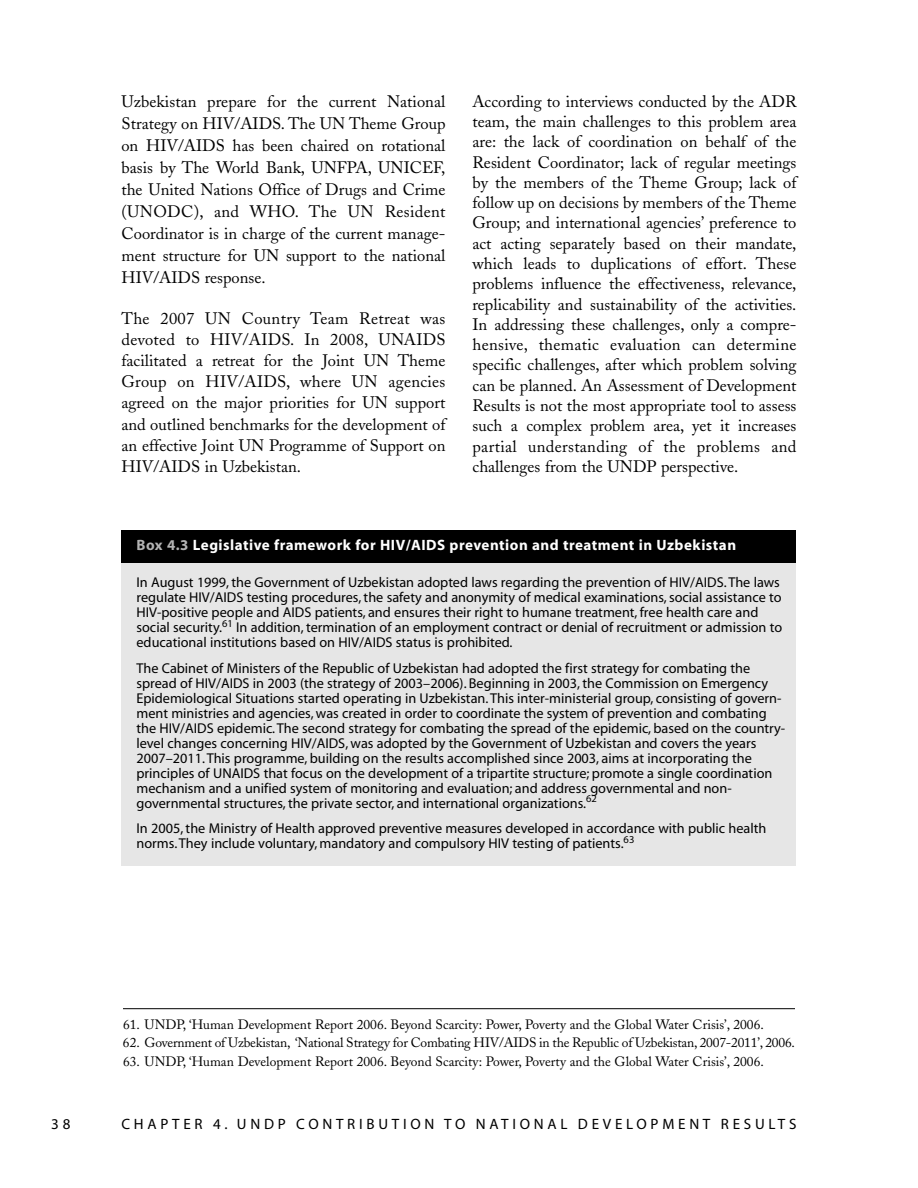
<style>
.page{position:relative;width:918px;height:1188px;background:#fff}
.page>*{position:absolute;margin:0;border:0;box-sizing:border-box;transform-origin:0 0}
.t1{font:16.5px/20.2px "Adobe Caslon";color:#000;text-align:justify}
.t2{font:700 15px "Myriad";letter-spacing:.035em;color:#fff}
.t3{font:15px "Myriad MM.412.wt.601.wd";letter-spacing:.25em;color:#000}
.t4{font:14.25px/15px "Myriad";color:#000}
.t5{font:13.5px "Adobe Caslon";color:#000}
.s1{color:#b3b3b3}
</style>
<div class="page">
<div style="left:122px;top:531px;width:674px;height:32px;background:#000"></div>
<div style="left:122px;top:563px;width:674px;height:303px;background:#e6e6e6"></div>
<hr style="left:123px;top:1008px;width:672px;height:1px;background:#000">
<p class="t1" style="left:121px;top:92px;width:326px;line-height:22px">Uzbekistan prepare for the current National Strategy on HIV/AIDS. The UN Theme Group on HIV/AIDS has been chaired on rotational basis by The World Bank, UNFPA, UNICEF, the United Nations Office of Drugs and Crime (UNODC), and WHO. The UN Resident Coordinator is in charge of the current manage&shy;ment structure for UN support to the national HIV/AIDS response.</p>
<p class="t1" style="left:122px;top:310px;width:326px;line-height:21.1px">The 2007 UN Country Team Retreat was devoted to HIV/AIDS. In 2008, UNAIDS facilitated a retreat for the Joint UN Theme Group on HIV/AIDS, where UN agencies agreed on the major priorities for UN support and outlined benchmarks for the development of an effective Joint UN Programme of Support on HIV/AIDS in Uzbekistan.</p>
<p class="t1" style="left:472px;top:93px;width:326px">According to interviews conducted by the ADR team, the main challenges to this problem area are: the lack of coordination on behalf of the Resident Coordinator; lack of regular meetings by the members of the Theme Group; lack of follow up on decisions by members of the Theme Group; and international agencies’ preference to act acting separately based on their mandate, which leads to duplications of effort. These problems influence the effectiveness, relevance, replicability and sustainability of the activities.<br>In addressing these challenges, only a compre&shy;hensive, thematic evaluation can determine specific challenges, after which problem solving can be planned. An Assessment of Development Results is not the most appropriate tool to assess such a complex problem area, yet it increases partial understanding of the problems and challenges from the UNDP perspective.</p>
<p class="t2" style="left:136px;top:540px;width:601px"><span class="s1">Box 4.3</span> Legislative framework for HIV/AIDS prevention and treatment in Uzbekistan</p>
<p class="t4" style="left:136px;top:576px;width:647px">In August 1999, the Government of Uzbekistan adopted laws regarding the prevention of HIV/AIDS.The laws regulate HIV/AIDS testing procedures, the safety and anonymity of medical examinations, social assistance to HIV-positive people and AIDS patients, and ensures their right to humane treatment, free health care and social security.<sup>61</sup> In addition, termination of an employment contract or denial of recruitment or admission to educational institutions based on HIV/AIDS status is prohibited.</p>
<p class="t4" style="left:137px;top:662px;width:650px">The Cabinet of Ministers of the Republic of Uzbekistan had adopted the first strategy for combating the spread of HIV/AIDS in 2003 (the strategy of 2003–2006). Beginning in 2003, the Commission on Emergency Epidemiological Situations started operating in Uzbekistan.This inter-ministerial group, consisting of govern&shy;ment ministries and agencies, was created in order to coordinate the system of prevention and combating the HIV/AIDS epidemic.The second strategy for combating the spread of the epidemic, based on the country&shy;level changes concerning HIV/AIDS, was adopted by the Government of Uzbekistan and covers the years 2007–2011.This programme, building on the results accomplished since 2003, aims at incorporating the principles of UNAIDS that focus on the development of a tripartite structure; promote a single coordination mechanism and a unified system of monitoring and evaluation; and address governmental and non&shy;governmental structures, the private sector, and international organizations.<sup>62</sup></p>
<p class="t4" style="left:136px;top:822px;width:631px">In 2005, the Ministry of Health approved preventive measures developed in accordance with public health norms.They include voluntary, mandatory and compulsory HIV testing of patients.<sup>63</sup></p>
<p class="t5" style="left:123px;top:1019px;width:642px">61. UNDP, ‘Human Development Report 2006. Beyond Scarcity: Power, Poverty and the Global Water Crisis’, 2006.</p>
<p class="t5" style="left:123px;top:1038px;width:673px">62. Government of Uzbekistan, ‘National Strategy for Combating HIV/AIDS in the Republic of Uzbekistan, 2007-2011’, 2006.</p>
<p class="t5" style="left:123px;top:1057px;width:642px">63. UNDP, ‘Human Development Report 2006. Beyond Scarcity: Power, Poverty and the Global Water Crisis’, 2006.</p>
<p class="t3" style="left:51px;top:1118px;width:21px">3 8</p>
<p class="t3" style="left:122px;top:1119px;width:677px">CHAPTER 4. UNDP CONTRIBUTION TO NATIONAL DEVELOPMENT RESULTS</p>
</div>
